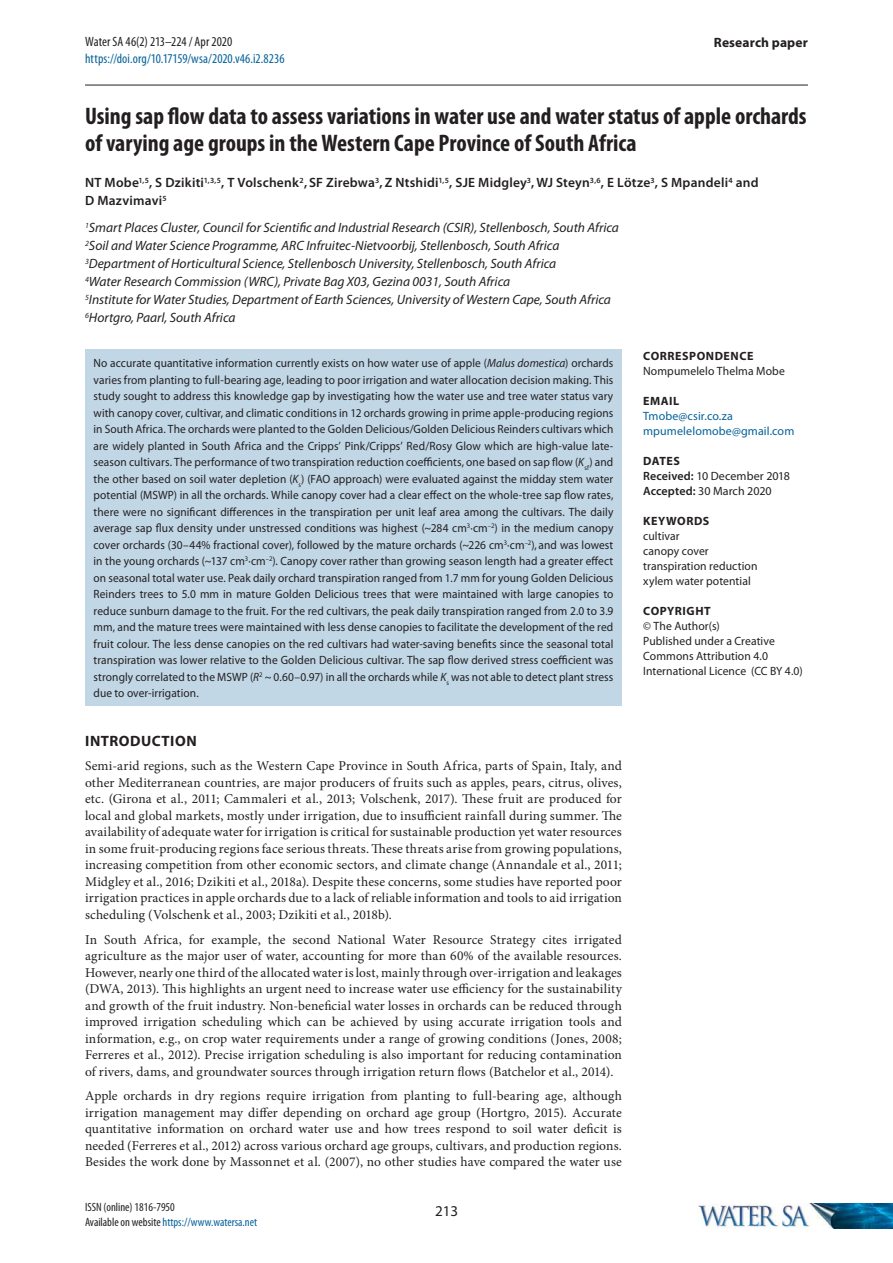
<style>
.page{position:relative;width:893px;height:1263px;background:#fff}
.page>*{position:absolute;margin:0;border:0;box-sizing:border-box;transform-origin:0 0}
.Article_title{font:700 condensed 24px/27px "Myriad Pro";color:#231f20}
.Subhead_1{font:700 15px "Myriad Pro";letter-spacing:.035em;color:#231f20}
.t1{font:15px "Myriad Pro";color:#231f20}
.Body_Text{font:13.5px/16.5px "Minion Pro";letter-spacing:.01em;color:#231f20;text-align:justify}
.Address{font:italic 13.5px "Myriad Pro";color:#231f20}
.Author{font:600 13.5px/18px "Myriad Pro";letter-spacing:.015em;color:#231f20}
.t2{font:condensed 13.5px "Myriad Pro";letter-spacing:.005em;color:#056199}
.t3{font:condensed 13.5px "Myriad Pro";color:#231f20}
.t4{font:700 13.5px "Myriad Pro";letter-spacing:.01em;color:#231f20}
.Abstract{font:12px/16.5px "Myriad Pro";letter-spacing:.005em;color:#231f20;text-align:justify;scale:.95 1}
.Metadata_-_body{font:12px/15px "Myriad Pro";letter-spacing:.01em;color:#231f20}
.t5{font:condensed 12px/15px "Myriad Pro";color:#231f20}
.Metadata_-_dates{font:12px "Myriad Pro";letter-spacing:.005em;color:#231f20}
.Metadata_-_heading{font:700 12px "Myriad Pro";letter-spacing:.045em;color:#231f20}
.Metadata_-_body-2{font:12px "Myriad Pro";letter-spacing:.01em;color:#056199}
.s1{font-style:italic}
.s2{font-weight:600}
.s3{color:#056199}
</style>
<div class="page">
<hr style="left:85px;top:85px;width:723px;height:1px;background:#231f20">
<img style="left:698px;top:1203px;width:195px;height:26px">
<div style="left:85px;top:350px;width:537px;height:356px;background:#c1d7e6"></div>
<p class="t3" style="left:85px;top:34px;width:149px">Water SA 46(2) 213–224 / Apr 2020</p>
<p class="t2" style="left:85px;top:50px;width:201px">https://doi.org/10.17159/wsa/2020.v46.i2.8236</p>
<p class="t4" style="left:714px;top:34px;width:96px">Research paper</p>
<p class="Article_title" style="left:85px;top:102px;width:723px">Using sap flow data to assess variations in water use and water status of apple orchards of varying age groups in the Western Cape Province of South Africa</p>
<p class="Author" style="left:85px;top:173px;width:675px">NT Mobe<sup>1,5</sup>, S Dzikiti<sup>1,3,5</sup>, T Volschenk<sup>2</sup>, SF Zirebwa<sup>3</sup>,Z Ntshidi<sup>1,5</sup>, SJE Midgley<sup>3</sup>,WJ Steyn<sup>3,6</sup>, E Lötze<sup>3</sup>, S Mpandeli<sup>4</sup> and<br>D Mazvimavi<sup>5</sup></p>
<p class="Address" style="left:85px;top:219px;width:535px"><sup>1</sup>Smart Places Cluster, Council for Scientific and Industrial Research (CSIR), Stellenbosch, South Africa</p>
<p class="Address" style="left:85px;top:237px;width:476px"><sup>2</sup>Soil and Water Science Programme, ARC Infruitec-Nietvoorbij, Stellenbosch, South Africa</p>
<p class="Address" style="left:85px;top:255px;width:473px"><sup>3</sup>Department of Horticultural Science, Stellenbosch University, Stellenbosch, South Africa</p>
<p class="Address" style="left:85px;top:273px;width:427px"><sup>4</sup>Water Research Commission (WRC), Private Bag X03, Gezina 0031, South Africa</p>
<p class="Address" style="left:85px;top:291px;width:527px"><sup>5</sup>Institute for Water Studies, Department of Earth Sciences, University of Western Cape, South Africa</p>
<p class="Address" style="left:85px;top:309px;width:152px"><sup>6</sup>Hortgro, Paarl, South Africa</p>
<p class="Abstract" style="left:94px;top:355px;width:549px">No accurate quantitative information currently exists on how water use of apple (<span class="s1">Malus domestica</span>) orchards varies from planting to full-bearing age, leading to poor irrigation and water allocation decision making. This study sought to address this knowledge gap by investigating how the water use and tree water status vary with canopy cover, cultivar, and climatic conditions in 12 orchards growing in prime apple-producing regions in South Africa. The orchards were planted to the Golden Delicious/Golden Delicious Reinders cultivars which are widely planted in South Africa and the Cripps’ Pink/Cripps’ Red/Rosy Glow which are high-value late&shy;season cultivars. The performance of two transpiration reduction coefficients, one based on sap flow (<span class="s1">K</span><sub>sf</sub>) and the other based on soil water depletion (<span class="s1">K</span><sub>s</sub>) (FAO approach) were evaluated against the midday stem water potential (MSWP) in all the orchards. While canopy cover had a clear effect on the whole-tree sap flow rates, there were no significant differences in the transpiration per unit leaf area among the cultivars. The daily average sap flux density under unstressed conditions was highest (~284 cm<sup>3</sup>∙cm<sup>–2</sup>) in the medium canopy cover orchards (30–44% fractional cover), followed by the mature orchards (~226 cm<sup>3</sup>∙cm<sup>–2</sup>), and was lowest in the young orchards (~137 cm<sup>3</sup>∙cm<sup>–2</sup>). Canopy cover rather than growing season length had a greater effect on seasonal total water use. Peak daily orchard transpiration ranged from 1.7 mm for young Golden Delicious Reinders trees to 5.0 mm in mature Golden Delicious trees that were maintained with large canopies to reduce sunburn damage to the fruit. For the red cultivars, the peak daily transpiration ranged from 2.0 to 3.9 mm, and the mature trees were maintained with less dense canopies to facilitate the development of the red fruit colour. The less dense canopies on the red cultivars had water-saving benefits since the seasonal total transpiration was lower relative to the Golden Delicious cultivar. The sap flow derived stress coefficient was strongly correlated to the MSWP (<span class="s1">R</span><sup>2</sup> ~ 0.60–0.97) in all the orchards while <span class="s1">K</span><sub>s</sub> was not able to detect plant stress due to over-irrigation.</p>
<p class="Subhead_1" style="left:85px;top:731px;width:113px">INTRODUCTION</p>
<p class="Body_Text" style="left:85px;top:758px;width:538px">Semi-arid regions, such as the Western Cape Province in South Africa, parts of Spain, Italy, and other Mediterranean countries, are major producers of fruits such as apples, pears, citrus, olives, etc. (Girona et al., 2011; Cammaleri et al., 2013; Volschenk, 2017). These fruit are produced for local and global markets, mostly under irrigation, due to insufficient rainfall during summer. The availability of adequate water for irrigation is critical for sustainable production yet water resources in some fruit-producing regions face serious threats. These threats arise from growing populations, increasing competition from other economic sectors, and climate change (Annandale et al., 2011; Midgley et al., 2016; Dzikiti et al., 2018a). Despite these concerns, some studies have reported poor irrigation practices in apple orchards due to a lack of reliable information and tools to aid irrigation scheduling (Volschenk et al., 2003; Dzikiti et al., 2018b).</p>
<p class="Body_Text" style="left:85px;top:931px;width:538px">In South Africa, for example, the second National Water Resource Strategy cites irrigated agriculture as the major user of water, accounting for more than 60% of the available resources.<br>However, nearly one third of the allocated water is lost, mainly through over-irrigation and leakages (DWA, 2013). This highlights an urgent need to increase water use efficiency for the sustainability and growth of the fruit industry. Non-beneficial water losses in orchards can be reduced through improved irrigation scheduling which can be achieved by using accurate irrigation tools and information, e.g., on crop water requirements under a range of growing conditions (Jones, 2008; Ferreres et al., 2012). Precise irrigation scheduling is also important for reducing contamination of rivers, dams, and groundwater sources through irrigation return flows (Batchelor et al., 2014).</p>
<p class="Body_Text" style="left:85px;top:1088px;width:538px">Apple orchards in dry regions require irrigation from planting to full-bearing age, although irrigation management may differ depending on orchard age group (Hortgro, 2015). Accurate quantitative information on orchard water use and how trees respond to soil water deficit is needed (Ferreres et al., 2012) across various orchard age groups, cultivars, and production regions.<br>Besides the work done by Massonnet et al. (2007), no other studies have compared the water use</p>
<p class="Metadata_-_heading" style="left:643px;top:348px;width:112px">CORRESPONDENCE</p>
<p class="Metadata_-_body" style="left:643px;top:363px;width:143px">Nompumelelo Thelma Mobe</p>
<p class="Metadata_-_heading" style="left:643px;top:393px;width:38px">EMAIL</p>
<p class="Metadata_-_body-2" style="left:643px;top:408px;width:91px">Tmobe@csir.co.za</p>
<p class="Metadata_-_body-2" style="left:643px;top:423px;width:153px">mpumelelomobe@gmail.com</p>
<p class="Metadata_-_heading" style="left:643px;top:453px;width:38px">DATES</p>
<p class="Metadata_-_dates" style="left:643px;top:468px;width:148px"><span class="s2">Received:</span> 10 December 2018</p>
<p class="Metadata_-_dates" style="left:643px;top:483px;width:130px"><span class="s2">Accepted:</span> 30 March 2020</p>
<p class="Metadata_-_heading" style="left:643px;top:513px;width:68px">KEYWORDS</p>
<p class="Metadata_-_body" style="left:643px;top:528px;width:38px">cultivar</p>
<p class="Metadata_-_body" style="left:643px;top:543px;width:67px">canopy cover</p>
<p class="Metadata_-_body" style="left:643px;top:558px;width:116px">transpiration reduction</p>
<p class="Metadata_-_body" style="left:643px;top:573px;width:109px">xylem water potential</p>
<p class="Metadata_-_heading" style="left:643px;top:603px;width:69px">COPYRIGHT</p>
<p class="Metadata_-_body" style="left:643px;top:618px;width:78px">© The Author(s)</p>
<p class="Metadata_-_body" style="left:643px;top:633px;width:161px">Published under a Creative<br>Commons Attribution 4.0<br>International Licence (CC BY 4.0)</p>
<p class="t5" style="left:85px;top:1200px;width:174px">ISSN (online) 1816-7950<br>Available on website <span class="s3">https://www.watersa.net</span></p>
<p class="t1" style="left:435px;top:1201px;width:25px">213</p>
</div>
